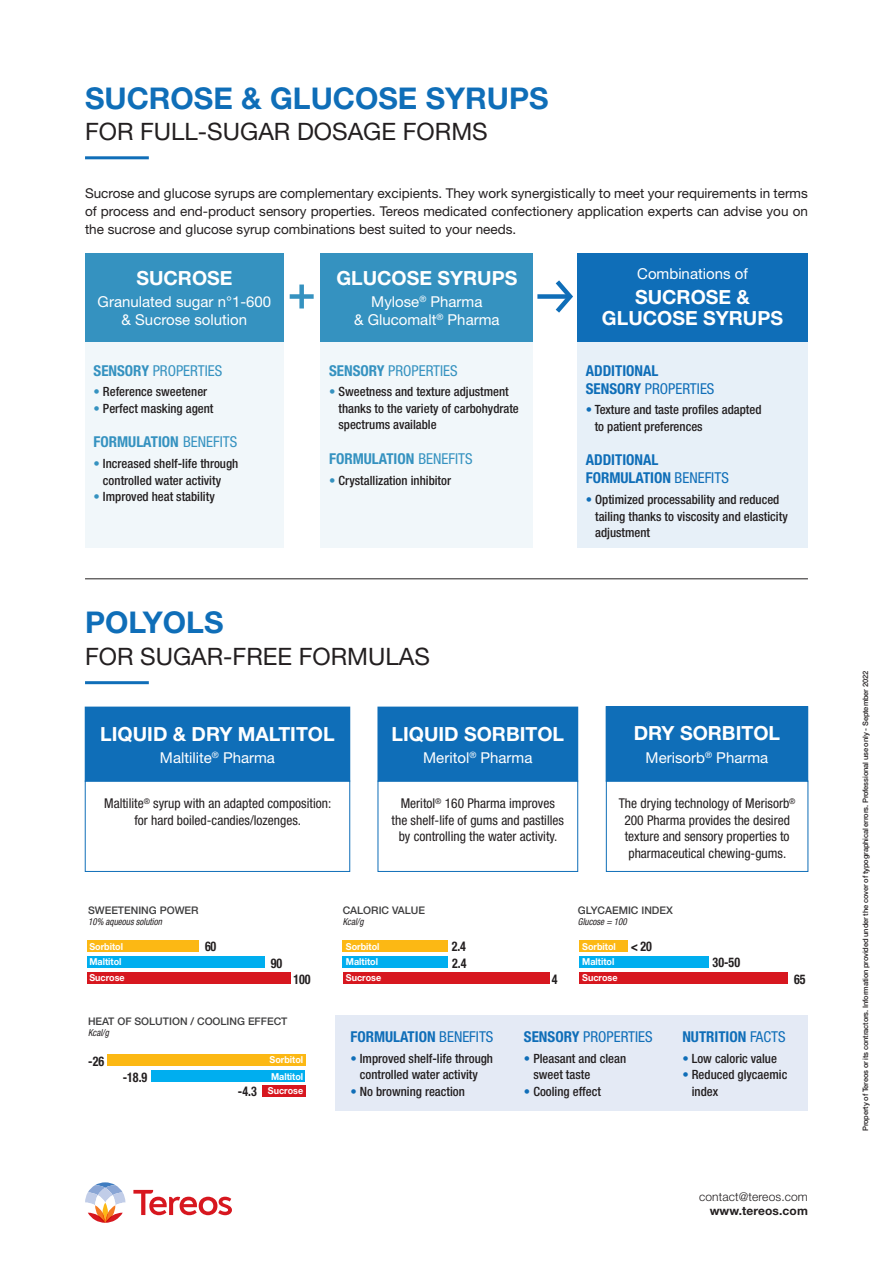
<style>
.page{position:relative;width:893px;height:1263px;background:#fff}
.page>*{position:absolute;margin:0;border:0;box-sizing:border-box;transform-origin:0 0}
.t1{font:700 30px "Helvetica Neue";color:#0f6eb8}
.t2{font:24px "Helvetica Neue";color:#231f20}
.t3{font:700 19.5px/21px "Helvetica Neue";color:#fff;text-align:center}
.t4{font:15px/18px "Helvetica Neue";color:#fff;text-align:center}
.t5{font:700 condensed 15px/18px "Helvetica Neue";color:#0f6eb8}
.t6{font:700 condensed 15px "Helvetica Neue";color:#3592c0}
.t7{font:condensed 15px "Helvetica Neue";color:#3592c0}
.t8{font:condensed 15px "Helvetica Neue";color:#0f6eb8}
.t9{font:condensed 13.5px/16.5px "Helvetica Neue";color:#231f20;text-align:center}
.t10{font:13.5px/18px "Helvetica Neue";color:#231f20;text-align:justify}
.t11{font:700 condensed 13.35px/16.4px "Helvetica Neue";color:#231f20;scale:.9 1}
.t12{font:500 condensed 12.75px/16.5px "Helvetica Neue";color:#231f20}
.t13{font:300 12px "Helvetica Neue";letter-spacing:.01em;color:#231f20}
.t14{font:700 12px "Helvetica Neue";letter-spacing:.01em;color:#231f20}
.t15{font:500 10.5px "Helvetica Neue";color:#3e3e3f}
.t16{font:700 9.6px/15.6px "Helvetica Neue";color:#fff;scale:.94 1}
.t17{font:italic condensed 9.6px "Helvetica Neue";color:#231f20;scale:.94 1}
.t18{font:500 7.5px "Helvetica Neue";letter-spacing:-.02em;color:#231f20}
.s1{font-weight:700}
.s2{color:#3592c0}
.s3{font-weight:400}
.s4{color:#0f6eb8}
</style>
<div class="page">
<svg style="left:95px;top:1182px;width:20px;height:6px"></svg>
<svg style="left:85px;top:1185px;width:40px;height:38px"></svg>
<svg style="left:133px;top:1190px;width:99px;height:25px"></svg>
<hr style="left:85px;top:156px;width:64px;height:3px;background:#0f6eb8">
<hr style="left:85px;top:681px;width:64px;height:3px;background:#0f6eb8">
<div style="left:321px;top:342px;width:212px;height:206px;background:#f1f7fa"></div>
<div style="left:577px;top:342px;width:231px;height:206px;background:#e7f0f8"></div>
<div style="left:85px;top:253px;width:199px;height:89px;background:#3592c0"></div>
<div style="left:321px;top:253px;width:212px;height:89px;background:#3592c0"></div>
<div style="left:85px;top:342px;width:199px;height:206px;background:#f1f7fa"></div>
<div style="left:290px;top:294px;width:24px;height:5px;background:#3592c0"></div>
<div style="left:299px;top:284px;width:5px;height:24px;background:#3592c0"></div>
<div style="left:537px;top:294px;width:32px;height:5px;background:#0f6eb8"></div>
<svg style="left:551px;top:280px;width:22px;height:33px"></svg>
<div style="left:577px;top:253px;width:231px;height:89px;background:#0f6eb8"></div>
<div style="left:378px;top:781px;width:200px;height:91px;border:1px solid #0f6eb8"></div>
<div style="left:606px;top:781px;width:202px;height:91px;border:1px solid #0f6eb8"></div>
<div style="left:85px;top:707px;width:265px;height:74px;background:#0f6eb8"></div>
<div style="left:378px;top:707px;width:200px;height:74px;background:#0f6eb8"></div>
<div style="left:85px;top:781px;width:265px;height:91px;border:1px solid #0f6eb8"></div>
<div style="left:606px;top:707px;width:202px;height:74px;background:#0f6eb8"></div>
<div style="left:606px;top:706px;width:202px;height:75px;border:1px solid #0f6eb8"></div>
<div style="left:343px;top:940px;width:105px;height:12px;background:#fcb814"></div>
<div style="left:343px;top:956px;width:105px;height:12px;background:#00aeef"></div>
<div style="left:343px;top:972px;width:206px;height:12px;background:#d7171f"></div>
<div style="left:108px;top:1054px;width:198px;height:12px;background:#fcb814"></div>
<div style="left:152px;top:1070px;width:153px;height:12px;background:#00aeef"></div>
<div style="left:262px;top:1086px;width:44px;height:11px;background:#d7171f"></div>
<div style="left:88px;top:940px;width:111px;height:12px;background:#fcb814"></div>
<div style="left:88px;top:956px;width:177px;height:12px;background:#00aeef"></div>
<div style="left:87px;top:972px;width:203px;height:12px;background:#d7171f"></div>
<div style="left:579px;top:940px;width:49px;height:12px;background:#fcb814"></div>
<div style="left:579px;top:956px;width:130px;height:12px;background:#00aeef"></div>
<div style="left:579px;top:972px;width:209px;height:12px;background:#d7171f"></div>
<div style="left:336px;top:1015px;width:472px;height:96px;background:#e4eaf5"></div>
<hr style="left:85px;top:578px;width:723px;height:1px;background:#231f20">
<h1 class="t1" style="left:85px;top:79px;width:465px">SUCROSE &amp; GLUCOSE SYRUPS</h1>
<h2 class="t2" style="left:85px;top:117px;width:404px">FOR FULL-SUGAR DOSAGE FORMS</h2>
<p class="t10" style="left:85px;top:184px;width:724px">Sucrose and glucose syrups are complementary excipients. They work synergistically to meet your requirements in terms of process and end-product sensory properties. Tereos medicated confectionery application experts can advise you on the sucrose and glucose syrup combinations best suited to your needs.</p>
<h3 class="t3" style="left:136px;top:267px;width:98px">SUCROSE</h3>
<p class="t4" style="left:98px;top:293px;width:175px">Granulated sugar n°1-600 &amp; Sucrose solution</p>
<p class="t7" style="left:94px;top:362px;width:130px"><span class="s1">SENSORY</span> PROPERTIES</p>
<p class="t12" style="left:94px;top:383px;width:115px"><span class="s2">•</span> Reference sweetener</p>
<p class="t12" style="left:94px;top:400px;width:121px"><span class="s2">•</span> Perfect masking agent</p>
<p class="t6" style="left:94px;top:433px;width:145px">FORMULATION <span class="s3">BENEFITS</span></p>
<p class="t12" style="left:103px;top:455px;width:137px;text-indent:-9px"><span class="s2">•</span> Increased shelf-life through controlled water activity</p>
<p class="t12" style="left:94px;top:488px;width:123px"><span class="s2">•</span> Improved heat stability</p>
<h3 class="t3" style="left:336px;top:267px;width:182px">GLUCOSE SYRUPS</h3>
<p class="t4" style="left:354px;top:293px;width:147px">Mylose<sup>®</sup> Pharma<br>&amp; Glucomalt<sup>®</sup> Pharma</p>
<p class="t7" style="left:329px;top:362px;width:130px"><span class="s1">SENSORY</span> PROPERTIES</p>
<p class="t12" style="left:338px;top:383px;width:182px;text-indent:-9px"><span class="s2">•</span> Sweetness and texture adjustment thanks to the variety of carbohydrate spectrums available</p>
<p class="t6" style="left:329px;top:449px;width:145px">FORMULATION <span class="s3">BENEFITS</span></p>
<p class="t12" style="left:329px;top:472px;width:124px"><span class="s2">•</span> Crystallization inhibitor</p>
<p class="t4" style="left:637px;top:264px;width:112px">Combinations of</p>
<h3 class="t3" style="left:602px;top:286px;width:182px">SUCROSE &amp;<br>GLUCOSE SYRUPS</h3>
<p class="t5" style="left:586px;top:361px;width:130px">ADDITIONAL<br>SENSORY <span class="s3">PROPERTIES</span></p>
<p class="t12" style="left:595px;top:401px;width:168px;text-indent:-9px"><span class="s4">•</span> Texture and taste profiles adapted to patient preferences</p>
<p class="t5" style="left:586px;top:451px;width:145px">ADDITIONAL<br>FORMULATION <span class="s3">BENEFITS</span></p>
<p class="t12" style="left:595px;top:491px;width:194px;text-indent:-9px"><span class="s4">•</span> Optimized processability and reduced tailing thanks to viscosity and elasticity adjustment</p>
<h1 class="t1" style="left:85px;top:604px;width:140px">POLYOLS</h1>
<h2 class="t2" style="left:85px;top:642px;width:346px">FOR SUGAR-FREE FORMULAS</h2>
<h3 class="t3" style="left:100px;top:723px;width:236px">LIQUID &amp; DRY MALTITOL</h3>
<p class="t4" style="left:160px;top:748px;width:117px">Maltilite<sup>®</sup> Pharma</p>
<h3 class="t3" style="left:392px;top:723px;width:174px">LIQUID SORBITOL</h3>
<p class="t4" style="left:423px;top:748px;width:111px">Meritol<sup>®</sup> Pharma</p>
<h3 class="t3" style="left:634px;top:722px;width:148px">DRY SORBITOL</h3>
<p class="t4" style="left:646px;top:748px;width:124px">Merisorb<sup>®</sup> Pharma</p>
<p class="t9" style="left:104px;top:795px;width:229px">Maltilite<sup>®</sup> syrup with an adapted composition: for hard boiled-candies/lozenges.</p>
<p class="t9" style="left:392px;top:795px;width:174px">Meritol<sup>®</sup> 160 Pharma improves the shelf-life of gums and pastilles by controlling the water activity.</p>
<p class="t9" style="left:619px;top:795px;width:178px">The drying technology of Merisorb<sup>® </sup>200 Pharma provides the desired texture and sensory properties to pharmaceutical chewing-gums.</p>
<p class="t15" style="left:88px;top:904px;width:112px">SWEETENING POWER</p>
<p class="t17" style="left:88px;top:916px;width:80px">10% aqueous solution</p>
<p class="t15" style="left:343px;top:904px;width:84px">CALORIC VALUE</p>
<p class="t17" style="left:343px;top:916px;width:24px">Kcal/g</p>
<p class="t11" style="left:205px;top:938px;width:14px">60</p>
<p class="t16" style="left:89px;top:938px;width:39px">Sorbitol<br>Maltitol<br>Sucrose</p>
<p class="t16" style="left:346px;top:938px;width:39px">Sorbitol<br>Maltitol<br>Sucrose</p>
<p class="t11" style="left:271px;top:955px;width:14px">90</p>
<p class="t11" style="left:293px;top:971px;width:21px">100</p>
<p class="t11" style="left:452px;top:938px;width:18px">2.4<br>2.4</p>
<p class="t15" style="left:88px;top:1015px;width:201px">HEAT OF SOLUTION / COOLING EFFECT</p>
<p class="t17" style="left:88px;top:1027px;width:24px">Kcal/g</p>
<p class="t11" style="left:88px;top:1053px;width:19px">-26</p>
<p class="t11" style="left:123px;top:1068px;width:29px">-18.9</p>
<p class="t11" style="left:238px;top:1083px;width:22px">-4.3</p>
<p class="t16" style="left:270px;top:1051px;width:37px;line-height:17px">Sorbitol<br>Maltitol</p>
<p class="t16" style="left:268px;top:1083px;width:39px">Sucrose</p>
<p class="t5" style="left:350px;top:1027px;width:145px">FORMULATION <span class="s3">BENEFITS</span></p>
<p class="t12" style="left:350px;top:1050px;width:144px;text-align:center"><span class="s4">•</span> Improved shelf-life through controlled water activity</p>
<p class="t12" style="left:350px;top:1083px;width:116px"><span class="s4">•</span> No browning reaction</p>
<p class="t11" style="left:552px;top:971px;width:8px">4</p>
<p class="t15" style="left:578px;top:904px;width:97px">GLYCAEMIC INDEX</p>
<p class="t17" style="left:578px;top:916px;width:54px">Glucose = 100</p>
<p class="t16" style="left:582px;top:938px;width:39px">Sorbitol<br>Maltitol<br>Sucrose</p>
<p class="t11" style="left:631px;top:937px;width:25px">&lt; 20</p>
<p class="t11" style="left:713px;top:954px;width:32px">30-50</p>
<p class="t11" style="left:794px;top:971px;width:14px">65</p>
<p class="t8" style="left:524px;top:1028px;width:130px"><span class="s1">SENSORY</span> PROPERTIES</p>
<p class="t12" style="left:533px;top:1050px;width:94px;text-indent:-9px"><span class="s4">•</span> Pleasant and clean sweet taste</p>
<p class="t12" style="left:524px;top:1083px;width:78px"><span class="s4">•</span> Cooling effect</p>
<p class="t5" style="left:682px;top:1027px;width:105px">NUTRITION <span class="s3">FACTS</span></p>
<p class="t12" style="left:682px;top:1050px;width:96px"><span class="s4">•</span> Low caloric value</p>
<p class="t12" style="left:692px;top:1066px;width:97px;text-indent:-9px"><span class="s4">•</span> Reduced glycaemic index</p>
<p class="t13" style="left:699px;top:1190px;width:110px">contact@tereos.com</p>
<p class="t14" style="left:710px;top:1203px;width:100px">www.tereos.com</p>
<p class="t18" style="left:861px;top:1131px;width:462px;rotate:-90deg">Property of Tereos or its contractors. Information provided under the cover of typographical errors. Professional use only - September 2022</p>
</div>
